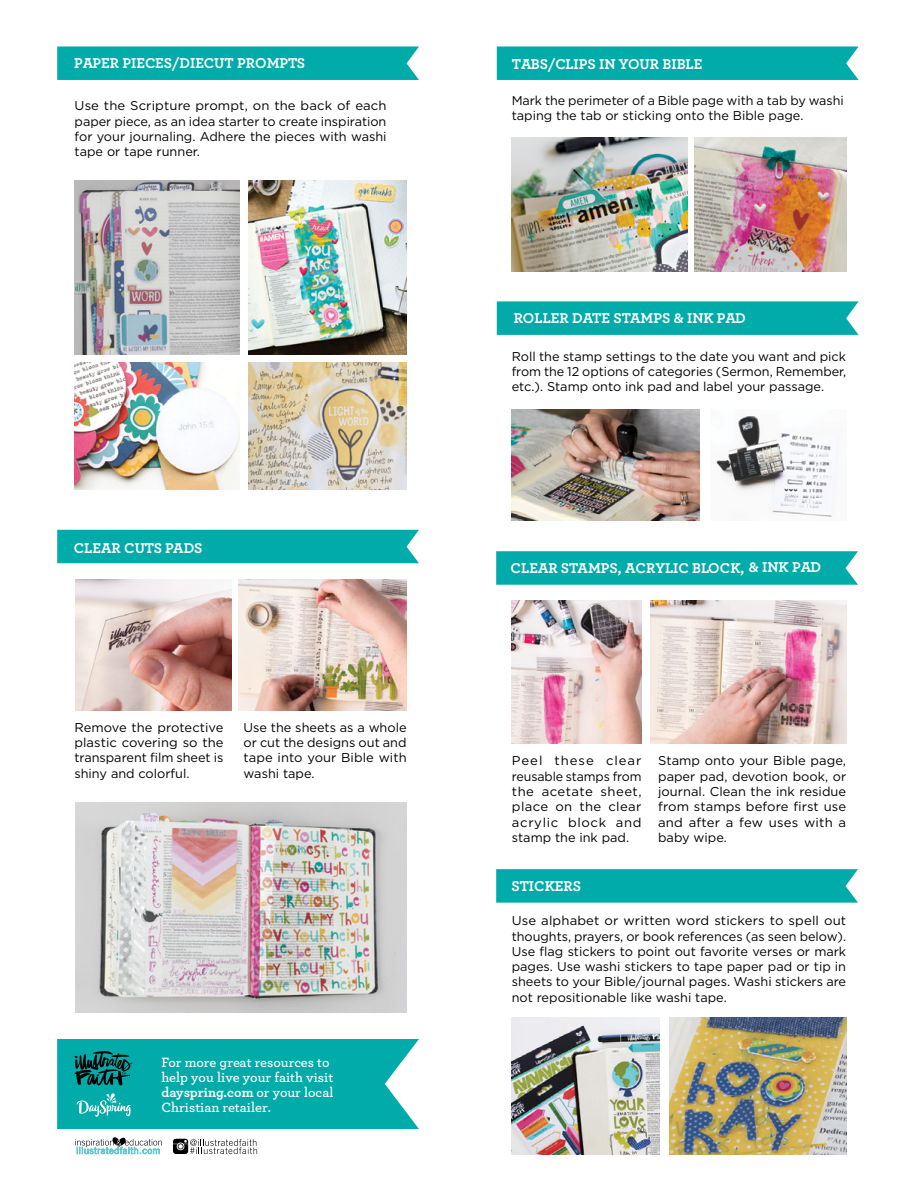
<style>
.page{position:relative;width:918px;height:1188px;background:#fff}
.page>*{position:absolute;margin:0;border:0;box-sizing:border-box;transform-origin:0 0}
.t1{font:700 15px "Archer";color:#fff}
.t2{font:600 14.1px/15px "Archer";color:#fff}
.t3{font:12.75px/15.3px "Gotham";color:#000;text-align:justify}
.s1{font-weight:700}
</style>
<div class="page">
<div style="left:57px;top:530px;width:362px;height:33px;background:#00aba9"></div>
<img style="left:75px;top:579px;width:156px;height:132px">
<img style="left:239px;top:579px;width:168px;height:132px">
<img style="left:75px;top:803px;width:332px;height:210px">
<svg style="left:57px;top:46px;width:362px;height:34px;background:#08adab"></svg>
<img style="left:248px;top:180px;width:159px;height:174px">
<img style="left:248px;top:362px;width:159px;height:128px">
<img style="left:74px;top:362px;width:165px;height:128px">
<img style="left:74px;top:180px;width:165px;height:174px">
<div style="left:497px;top:47px;width:362px;height:33px;background:#00aba9"></div>
<img style="left:512px;top:138px;width:176px;height:133px">
<img style="left:695px;top:138px;width:151px;height:133px">
<svg style="left:57px;top:1039px;width:362px;height:90px;background:#0eaba9"></svg>
<svg style="left:75px;top:1137px;width:87px;height:17px"></svg>
<svg style="left:173px;top:1139px;width:84px;height:15px"></svg>
<svg style="left:496px;top:869px;width:362px;height:34px;background:#08adab"></svg>
<img style="left:512px;top:1018px;width:148px;height:136px">
<img style="left:670px;top:1018px;width:176px;height:136px">
<svg style="left:497px;top:301px;width:362px;height:34px;background:#08adab"></svg>
<img style="left:512px;top:410px;width:188px;height:110px">
<img style="left:716px;top:415px;width:120px;height:102px">
<svg style="left:496px;top:551px;width:362px;height:34px;background:#08adab"></svg>
<img style="left:512px;top:600px;width:130px;height:144px">
<img style="left:651px;top:600px;width:195px;height:144px">
<p class="t1" style="left:74px;top:52px;width:233px">PAPER PIECES/DIECUT PROMPTS</p>
<p class="t1" style="left:512px;top:52px;width:192px">TABS/CLIPS IN YOUR BIBLE</p>
<p class="t3" style="left:75px;top:98px;width:314px">Use the Scripture prompt, on the back of each paper piece, as an idea starter to create inspiration for your journaling. Adhere the pieces with washi tape or tape runner.</p>
<p class="t3" style="left:512px;top:92px;width:334px">Mark the perimeter of a Bible page with a tab by washi taping the tab or sticking onto the Bible page.</p>
<p class="t1" style="left:74px;top:536px;width:130px">CLEAR CUTS PADS</p>
<p class="t3" style="left:74px;top:719px;width:151px">Remove the protective plastic covering so the transparent film sheet is shiny and colorful.</p>
<p class="t3" style="left:244px;top:719px;width:165px">Use the sheets as a whole or cut the designs out and tape into your Bible with washi tape.</p>
<p class="t2" style="left:161px;top:1054px;width:174px">For more great resources to help you live your faith visit <span class="s1">dayspring.com</span> or your local<br>Christian retailer.</p>
<p class="t1" style="left:514px;top:306px;width:234px">ROLLER DATE STAMPS &amp; INK PAD</p>
<p class="t3" style="left:512px;top:348px;width:336px">Roll the stamp settings to the date you want and pick from the 12 options of categories (Sermon, Remember, etc.). Stamp onto ink pad and label your passage.</p>
<p class="t1" style="left:511px;top:556px;width:312px">CLEAR STAMPS, ACRYLIC BLOCK, &amp; INK PAD</p>
<p class="t3" style="left:512px;top:753px;width:131px">Peel these clear reusable stamps from the acetate sheet, place on the clear acrylic block and stamp the ink pad.</p>
<p class="t3" style="left:658px;top:753px;width:190px">Stamp onto your Bible page, paper pad, devotion book, or journal. Clean the ink residue from stamps before first use and after a few uses with a baby wipe.</p>
<p class="t1" style="left:512px;top:874px;width:71px">STICKERS</p>
<p class="t3" style="left:512px;top:913px;width:336px">Use alphabet or written word stickers to spell out thoughts, prayers, or book references (as seen below).<br>Use flag stickers to point out favorite verses or mark pages. Use washi stickers to tape paper pad or tip in sheets to your Bible/journal pages. Washi stickers are not repositionable like washi tape.</p>
</div>
